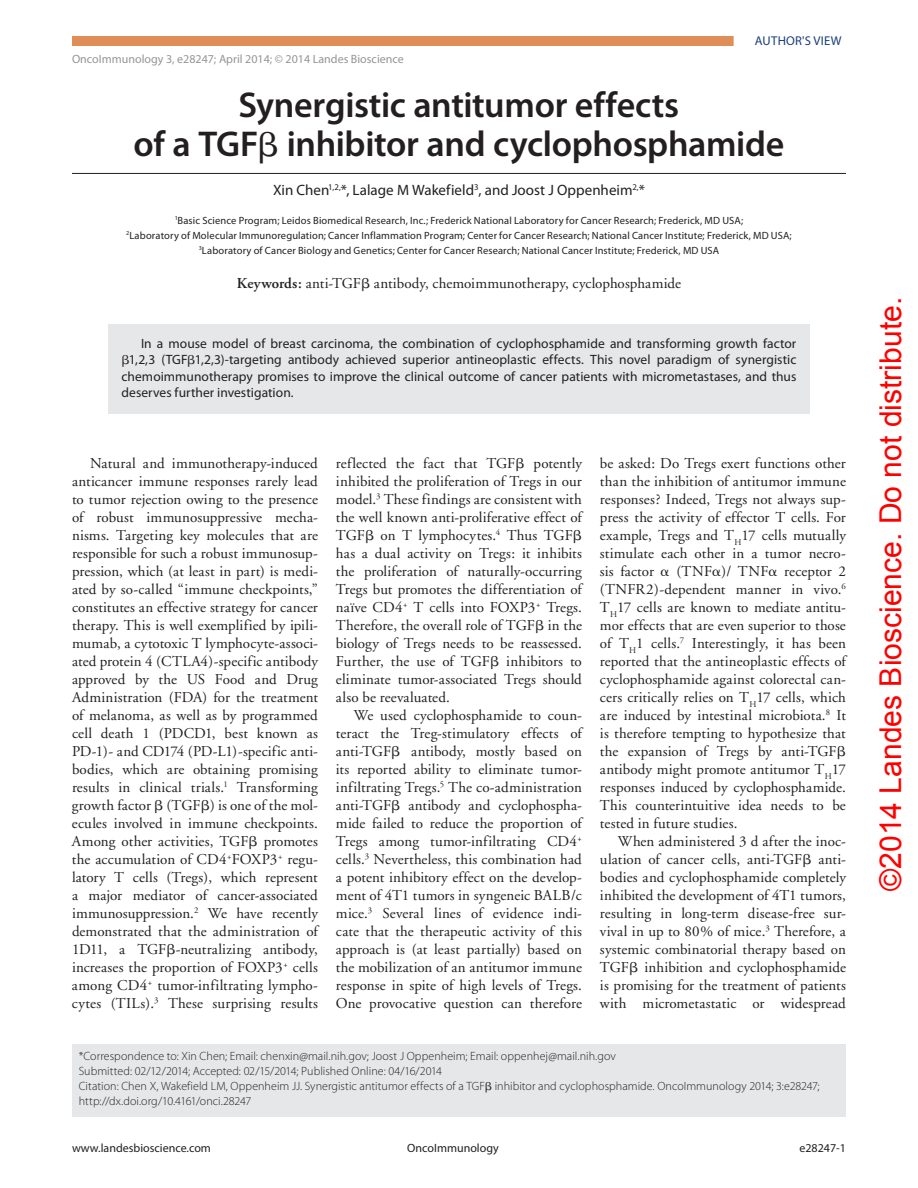
<style>
.page{position:relative;width:918px;height:1188px;background:#fff}
.page>*{position:absolute;margin:0;border:0;box-sizing:border-box;transform-origin:0 0}
.t1{font:600 36px/39px "Myriad Pro";letter-spacing:-.01em;color:#231f20;text-align:center}
.t2{font:30.15px "Arial";color:#f00}
.t3{font:15px/18px "Adobe Garamond";letter-spacing:.005em;color:#231f20;text-align:justify}
.t4{font:15px "Myriad Pro";color:#231f20}
.t5{font:13.5px/16.5px "Myriad Pro";letter-spacing:.005em;color:#231f20;text-align:justify}
.t6{font:12.75px "Myriad Pro";letter-spacing:.02em;color:#193f7c}
.t7{font:300 12px/15px "Myriad Pro";letter-spacing:.005em;color:#231f20}
.t8{font:12px "Myriad Pro";color:#939598}
.t9{font:12px "Myriad Pro";color:#231f20}
.t10{font:10.5px/15px "Myriad Pro";letter-spacing:.01em;color:#231f20;text-align:center}
.s1{font-family:"Universal Std Greekw Math Pi";font-weight:400}
.s2{font-weight:600}
.s3{font-family:"Universal Std Greekw Math Pi"}
</style>
<div class="page">
<div style="left:72px;top:36px;width:774px;height:10px;background:#df8e57"></div>
<svg style="left:733px;top:36px;width:113px;height:10px"></svg>
<div style="left:72px;top:1044px;width:774px;height:73px;background:#e6e7e9"></div>
<hr style="left:72px;top:173px;width:774px;height:1px;background:#231f20">
<div style="left:108px;top:324px;width:702px;height:90px;background:#e6e7e9"></div>
<p class="t8" style="left:72px;top:52px;width:333px">OncoI mmunology 3, e28247; April 2014; © 2014 Landes Bioscience</p>
<p class="t6" style="left:755px;top:33px;width:88px">Author's View</p>
<h1 class="t1" style="left:134px;top:85px;width:652px">Synergistic antitumor effects<br>of a TGF<span class="s1">β</span> inhibitor and cyclophosphamide</h1>
<p class="t4" style="left:273px;top:181px;width:373px">Xin Chen<sup>1,2,</sup>*, Lalage M Wakefield<sup>3</sup>, and Joost J Oppenheim<sup>2,</sup>*</p>
<p class="t10" style="left:126px;top:212px;width:667px"><sup>1</sup>Basic Science Program; Leidos Biomedical Research, Inc.; Frederick National Laboratory for Cancer Research; Frederick, MD USA;<br><sup>2</sup>Laboratory of Molecular Immunoregulation; Cancer Inflammation Program; Center for Cancer Research; National Cancer Institute; Frederick, MD USA;<br><sup>3</sup>Laboratory of Cancer Biology and Genetics; Center for Cancer Research; National Cancer Institute; Frederick, MD USA</p>
<p class="t3" style="left:237px;top:274px;width:446px"><span class="s2">Keywords:</span> anti-TGF<span class="s3">β</span> antibody, chemoimmunotherapy, cyclophosphamide</p>
<p class="t5" style="left:121px;top:335px;width:676px;text-indent:20px">In a mouse model of breast carcinoma, the combination of cyclophosphamide and transforming growth factor <span class="s3">β</span>1,2,3 (TGF<span class="s3">β</span>1,2,3)-targeting antibody achieved superior antineoplastic effects. This novel paradigm of synergistic chemoimmunotherapy promises to improve the clinical outcome of cancer patients with micrometastases, and thus deserves further investigation.</p>
<p class="t3" style="left:600px;top:455px;width:248px">be asked: Do Tregs exert functions other than the inhibition of antitumor immune responses? Indeed, Tregs not always sup&shy;press the activity of effector T cells. For example, Tregs and T<sub>H</sub>17 cells mutually stimulate each other in a tumor necro&shy;sis factor <span class="s3">α</span> (TNF<span class="s3">α</span>)/ TNF<span class="s3">α</span> receptor 2 (TNFR2)-dependent manner in vivo.<sup>6<br></sup>T<sub>H</sub>17 cells are known to mediate antitu&shy;mor effects that are even superior to those of T<sub>H</sub>1 cells.<sup>7</sup> Interestingly, it has been reported that the antineoplastic effects of cyclophosphamide against colorectal can&shy;cers critically relies on T<sub>H</sub>17 cells, which are induced by intestinal microbiota.<sup>8</sup> It is therefore tempting to hypothesize that the expansion of Tregs by anti-TGF<span class="s3">β </span>antibody might promote antitumor T<sub>H</sub>17 responses induced by cyclophosphamide.<br>This counterintuitive idea needs to be tested in future studies.</p>
<p class="t3" style="left:600px;top:833px;width:248px;text-indent:18px">When administered 3 d after the inoc&shy;ulation of cancer cells, anti-TGF<span class="s3">β</span> anti&shy;bodies and cyclophosphamide completely inhibited the development of 4T1 tumors, resulting in long-term disease-free sur&shy;vival in up to 80% of mice.<sup>3</sup> Therefore, a systemic combinatorial therapy based on TGF<span class="s3">β</span> inhibition and cyclophosphamide is promising for the treatment of patients with micrometastatic or widespread</p>
<p class="t7" style="left:79px;top:1048px;width:742px">*Correspondence to: Xin Chen; Email: chenxin@mail.nih.gov; Joost J Oppenheim; Email: oppenhej@mail.nih.gov<br>Submitted: 02/12/2014; Accepted: 02/15/2014; Published Online: 04/16/2014<br>Citation: Chen X, Wakefield LM, Oppenheim JJ. Synergistic antitumor effects of a TGF<span class="s1">β</span> inhibitor and cyclophosphamide. OncoImmunology 2014; 3:e28247; http://dx.doi.org/10.4161/onci.28247</p>
<p class="t3" style="left:72px;top:455px;width:248px;text-indent:18px">Natural and immunotherapy-induced anticancer immune responses rarely lead to tumor rejection owing to the presence of robust immunosuppressive mecha&shy;nisms. Targeting key molecules that are responsible for such a robust immunosup&shy;pression, which (at least in part) is medi&shy;ated by so-called “immune checkpoints,” constitutes an effective strategy for cancer therapy. This is well exemplified by ipili&shy;mumab, a cytotoxic T lymphocyte-associ&shy;ated protein 4 (CTLA4)-specific antibody approved by the US Food and Drug Administration (FDA) for the treatment of melanoma, as well as by programmed cell death 1 (PDCD1, best known as PD-1)- and CD174 (PD-L1)-specific anti&shy;bodies, which are obtaining promising results in clinical trials.<sup>1</sup> Transforming growth factor <span class="s3">β</span> (TGF<span class="s3">β</span>) is one of the mol&shy;ecules involved in immune checkpoints.<br>Among other activities, TGF<span class="s3">β</span> promotes the accumulation of CD4<sup>+</sup>FOXP3<sup>+</sup> regu&shy;latory T cells (Tregs), which represent a major mediator of cancer-associated immunosuppression.<sup>2</sup> We have recently demonstrated that the administration of 1D11, a TGF<span class="s3">β</span>-neutralizing antibody, increases the proportion of FOXP3<sup>+</sup> cells among CD4<sup>+</sup> tumor-infiltrating lympho&shy;cytes (TILs).<sup>3</sup> These surprising results</p>
<p class="t3" style="left:336px;top:455px;width:248px">reflected the fact that TGF<span class="s3">β</span> potently inhibited the proliferation of Tregs in our model.<sup>3</sup> These findings are consistent with the well known anti-proliferative effect of TGF<span class="s3">β</span> on T lymphocytes.<sup>4</sup> Thus TGF<span class="s3">β </span>has a dual activity on Tregs: it inhibits the proliferation of naturally-occurring Tregs but promotes the differentiation of naïve CD4<sup>+</sup> T cells into FOXP3<sup>+</sup> Tregs.<br>Therefore, the overall role of TGF<span class="s3">β</span> in the biology of Tregs needs to be reassessed.<br>Further, the use of TGF<span class="s3">β</span> inhibitors to eliminate tumor-associated Tregs should also be reevaluated.</p>
<p class="t3" style="left:336px;top:707px;width:248px;text-indent:18px">We used cyclophosphamide to coun&shy;teract the Treg-stimulatory effects of anti-TGF<span class="s3">β</span> antibody, mostly based on its reported ability to eliminate tumor&shy;infiltrating Tregs.<sup>5</sup> The co-administration anti-TGF<span class="s3">β</span> antibody and cyclophospha&shy;mide failed to reduce the proportion of Tregs among tumor-infiltrating CD4<sup>+ </sup>cells.<sup>3</sup> Nevertheless, this combination had a potent inhibitory effect on the develop&shy;ment of 4T1 tumors in syngeneic BALB/c mice.<sup>3</sup> Several lines of evidence indi&shy;cate that the therapeutic activity of this approach is (at least partially) based on the mobilization of an antitumor immune response in spite of high levels of Tregs.<br>One provocative question can therefore</p>
<p class="t9" style="left:72px;top:1141px;width:243px">www.landesbioscience.com O</p>
<p class="t9" style="left:416px;top:1141px;width:85px">ncoI mmunology</p>
<p class="t9" style="left:799px;top:1141px;width:48px">e28247-1</p>
<h2 class="t2" style="left:871px;top:891px;width:595px;rotate:-90deg">©2014 Landes Bioscience. Do not distribute.</h2>
</div>
